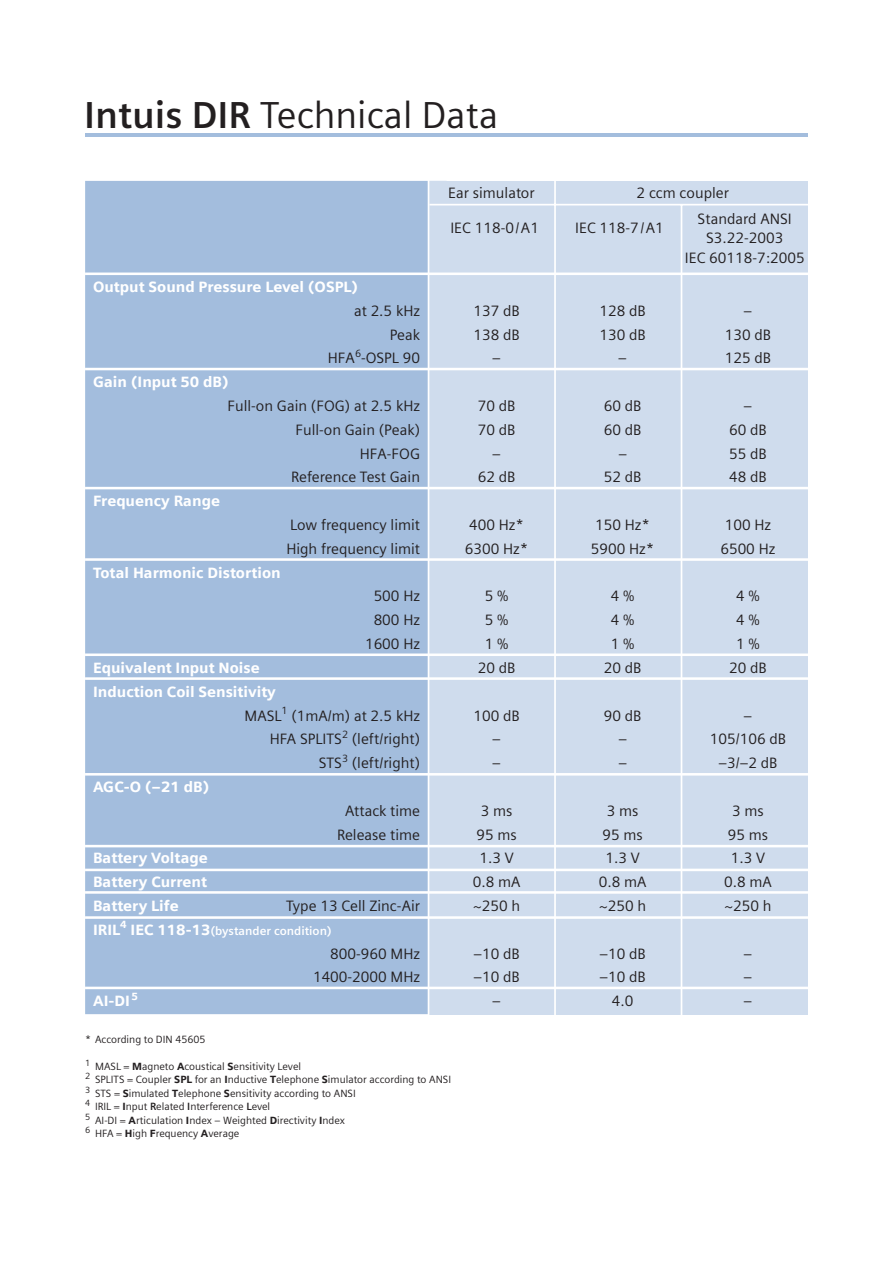
<style>
.page{position:relative;width:893px;height:1263px;background:#fff}
.page>*{position:absolute;margin:0;border:0;box-sizing:border-box;transform-origin:0 0}
.t1{font:37.5px "Siemens Sans";color:#231f20}
.t2{font:15px/26px "Siemens Sans";color:#231f20}
.t3{font:900 15px/23.9px "Siemens Sans";color:#fff}
.t4{font:700 12px "Siemens Sans";color:#fff}
.t5{font:10.5px/13.5px "Siemens Sans";color:#231f20}
.s1{font-weight:700}
.s2{font-weight:400;color:#231f20}
.s3{font-weight:900;font-size:15px}
.s4{font-weight:900}
</style>
<div class="page">
<div style="left:85px;top:181px;width:362px;height:833px;background:#a3bddd"></div>
<div style="left:429px;top:181px;width:379px;height:833px;background:#cfdced"></div>
<hr style="left:428px;top:171px;width:1px;height:853px;background:#fff">
<hr style="left:85px;top:273px;width:733px;height:2px;background:#fff">
<hr style="left:85px;top:368px;width:733px;height:2px;background:#fff">
<hr style="left:85px;top:487px;width:733px;height:2px;background:#fff">
<hr style="left:85px;top:558px;width:733px;height:3px;background:#fff">
<hr style="left:85px;top:654px;width:733px;height:2px;background:#fff">
<hr style="left:85px;top:677px;width:733px;height:3px;background:#fff">
<hr style="left:85px;top:773px;width:733px;height:3px;background:#fff">
<hr style="left:85px;top:845px;width:733px;height:2px;background:#fff">
<hr style="left:85px;top:869px;width:733px;height:2px;background:#fff">
<hr style="left:85px;top:916px;width:733px;height:3px;background:#fff">
<hr style="left:429px;top:204px;width:389px;height:2px;background:#fff">
<hr style="left:554px;top:171px;width:2px;height:851px;background:#fff">
<hr style="left:681px;top:205px;width:1px;height:815px;background:#fff">
<hr style="left:85px;top:891px;width:733px;height:3px;background:#fff">
<hr style="left:85px;top:987px;width:733px;height:2px;background:#fff">
<hr style="left:85px;top:133px;width:723px;height:4px;background:#a3bddd">
<h1 class="t1" style="left:84px;top:100px;width:415px"><span class="s1">Intuis DIR</span> Technical Data</h1>
<p class="t2" style="left:448px;top:181px;width:88px">Ear simulator</p>
<p class="t2" style="left:698px;top:181px;width:96px;text-indent:-61px">2 ccm coupler<br>Standard ANSI</p>
<p class="t2" style="left:685px;top:230px;width:121px;line-height:19.5px;text-align:center">S3.22-2003<br>IEC 60118-7:2005</p>
<p class="t2" style="left:450px;top:216px;width:90px">IEC 118-0/A1</p>
<p class="t2" style="left:575px;top:216px;width:90px">IEC 118-7/A1</p>
<p class="t3" style="left:93px;top:275px;width:267px">Output Sound Pressure Level (OSPL)</p>
<p class="t2" style="left:354px;top:299px;width:68px">at 2.5 kHz</p>
<p class="t2" style="left:473px;top:299px;width:48px">137 dB</p>
<p class="t2" style="left:599px;top:299px;width:48px">128 dB</p>
<p class="t2" style="left:743px;top:299px;width:10px">–</p>
<p class="t2" style="left:390px;top:323px;width:32px">Peak</p>
<p class="t2" style="left:473px;top:323px;width:48px">138 dB</p>
<p class="t2" style="left:599px;top:323px;width:48px">130 dB</p>
<p class="t2" style="left:725px;top:323px;width:48px">130 dB</p>
<p class="t2" style="left:328px;top:347px;width:94px">HFA<sup>6</sup>-OSPL 90</p>
<p class="t2" style="left:492px;top:347px;width:10px">–</p>
<p class="t2" style="left:618px;top:347px;width:10px">–</p>
<p class="t2" style="left:725px;top:347px;width:48px">125 dB</p>
<p class="t3" style="left:93px;top:370px;width:137px">Gain (Input 50 dB)</p>
<p class="t2" style="left:227px;top:394px;width:194px">Full-on Gain (FOG) at 2.5 kHz</p>
<p class="t2" style="left:478px;top:394px;width:39px">70 dB</p>
<p class="t2" style="left:604px;top:394px;width:39px">60 dB</p>
<p class="t2" style="left:743px;top:394px;width:10px">–</p>
<p class="t2" style="left:295px;top:418px;width:126px">Full-on Gain (Peak)</p>
<p class="t2" style="left:478px;top:418px;width:39px">70 dB</p>
<p class="t2" style="left:604px;top:418px;width:39px">60 dB</p>
<p class="t2" style="left:729px;top:418px;width:39px">60 dB</p>
<p class="t2" style="left:360px;top:442px;width:62px">HFA-FOG</p>
<p class="t2" style="left:492px;top:442px;width:10px">–</p>
<p class="t2" style="left:618px;top:442px;width:10px">–</p>
<p class="t2" style="left:729px;top:442px;width:39px">55 dB</p>
<p class="t2" style="left:291px;top:466px;width:130px">Reference Test Gain</p>
<p class="t2" style="left:478px;top:466px;width:39px">62 dB</p>
<p class="t2" style="left:604px;top:466px;width:39px">52 dB</p>
<p class="t2" style="left:729px;top:466px;width:39px">48 dB</p>
<p class="t3" style="left:93px;top:489px;width:128px">Frequency Range</p>
<p class="t2" style="left:290px;top:513px;width:131px">Low frequency limit</p>
<p class="t2" style="left:469px;top:513px;width:57px">400 Hz*</p>
<p class="t2" style="left:595px;top:513px;width:57px">150 Hz*</p>
<p class="t2" style="left:725px;top:513px;width:48px">100 Hz</p>
<p class="t2" style="left:286px;top:537px;width:135px">High frequency limit</p>
<p class="t2" style="left:465px;top:537px;width:65px">6300 Hz*</p>
<p class="t2" style="left:591px;top:537px;width:65px">5900 Hz*</p>
<p class="t2" style="left:720px;top:537px;width:57px">6500 Hz</p>
<p class="t3" style="left:93px;top:560px;width:189px">Total Harmonic Distortion</p>
<p class="t2" style="left:374px;top:585px;width:48px">500 Hz</p>
<p class="t2" style="left:485px;top:585px;width:25px">5 %</p>
<p class="t2" style="left:611px;top:585px;width:25px">4 %</p>
<p class="t2" style="left:736px;top:585px;width:25px">4 %</p>
<p class="t2" style="left:374px;top:608px;width:48px">800 Hz</p>
<p class="t2" style="left:485px;top:608px;width:25px">5 %</p>
<p class="t2" style="left:611px;top:608px;width:25px">4 %</p>
<p class="t2" style="left:736px;top:608px;width:25px">4 %</p>
<p class="t2" style="left:365px;top:632px;width:57px">1600 Hz</p>
<p class="t2" style="left:485px;top:632px;width:25px">1 %</p>
<p class="t2" style="left:611px;top:632px;width:25px">1 %</p>
<p class="t2" style="left:736px;top:632px;width:25px">1 %</p>
<p class="t3" style="left:93px;top:656px;width:168px">Equivalent Input Noise</p>
<p class="t2" style="left:478px;top:656px;width:39px">20 dB</p>
<p class="t2" style="left:604px;top:656px;width:39px">20 dB</p>
<p class="t2" style="left:729px;top:656px;width:39px">20 dB</p>
<p class="t3" style="left:245px;top:679px;width:177px;text-indent:-151px">Induction Coil Sensitivity<br><span class="s2">MASL</span><sup>1</sup> <span class="s2">(1mA/m) at 2.5 kHz</span></p>
<p class="t2" style="left:473px;top:704px;width:48px">100 dB</p>
<p class="t2" style="left:604px;top:704px;width:39px">90 dB</p>
<p class="t2" style="left:743px;top:704px;width:10px">–</p>
<p class="t3" style="left:93px;top:775px;width:118px">AGC-O (–21 dB)</p>
<p class="t2" style="left:270px;top:728px;width:152px">HFA SPLITS<sup>2</sup> (left/right)</p>
<p class="t2" style="left:492px;top:728px;width:10px">–</p>
<p class="t2" style="left:618px;top:728px;width:10px">–</p>
<p class="t2" style="left:710px;top:728px;width:78px">105/106 dB</p>
<p class="t2" style="left:319px;top:751px;width:103px">STS<sup>3</sup> (left/right)</p>
<p class="t2" style="left:492px;top:751px;width:10px">–</p>
<p class="t2" style="left:618px;top:751px;width:10px">–</p>
<p class="t2" style="left:718px;top:751px;width:60px">–3/–2 dB</p>
<p class="t2" style="left:345px;top:799px;width:76px">Attack time</p>
<p class="t2" style="left:481px;top:799px;width:33px">3 ms</p>
<p class="t2" style="left:607px;top:799px;width:33px">3 ms</p>
<p class="t2" style="left:732px;top:799px;width:33px">3 ms</p>
<p class="t2" style="left:337px;top:823px;width:85px">Release time</p>
<p class="t2" style="left:476px;top:823px;width:42px">95 ms</p>
<p class="t2" style="left:602px;top:823px;width:42px">95 ms</p>
<p class="t2" style="left:728px;top:823px;width:42px">95 ms</p>
<p class="t3" style="left:93px;top:846px;width:116px">Battery Voltage</p>
<p class="t2" style="left:479px;top:847px;width:36px">1.3 V</p>
<p class="t2" style="left:605px;top:847px;width:36px">1.3 V</p>
<p class="t2" style="left:731px;top:847px;width:36px">1.3 V</p>
<p class="t3" style="left:93px;top:870px;width:116px">Battery Current</p>
<p class="t2" style="left:473px;top:870px;width:49px">0.8 mA</p>
<p class="t2" style="left:599px;top:870px;width:49px">0.8 mA</p>
<p class="t2" style="left:724px;top:870px;width:49px">0.8 mA</p>
<p class="t3" style="left:93px;top:894px;width:87px">Battery Life</p>
<p class="t2" style="left:286px;top:894px;width:135px">Type 13 Cell Zinc-Air</p>
<p class="t2" style="left:473px;top:894px;width:49px">~250 h</p>
<p class="t2" style="left:599px;top:894px;width:49px">~250 h</p>
<p class="t2" style="left:724px;top:894px;width:49px">~250 h</p>
<p class="t4" style="left:93px;top:926px;width:240px"><span class="s3">IRIL</span><sup>4</sup> <span class="s3">IEC 118-13</span>(bystander condition)</p>
<p class="t2" style="left:330px;top:942px;width:91px">800-960 MHz</p>
<p class="t2" style="left:473px;top:942px;width:48px">–10 dB</p>
<p class="t2" style="left:599px;top:942px;width:48px">–10 dB</p>
<p class="t2" style="left:743px;top:942px;width:10px">–</p>
<p class="t2" style="left:313px;top:966px;width:109px">1400-2000 MHz</p>
<p class="t2" style="left:473px;top:966px;width:48px">–10 dB</p>
<p class="t2" style="left:599px;top:966px;width:48px">–10 dB</p>
<p class="t2" style="left:743px;top:966px;width:10px">–</p>
<p class="t3" style="left:93px;top:989px;width:47px">AI-DI<sup>5</sup></p>
<p class="t2" style="left:492px;top:989px;width:10px">–</p>
<p class="t2" style="left:612px;top:989px;width:23px">4.0</p>
<p class="t2" style="left:743px;top:989px;width:10px">–</p>
<p class="t5" style="left:85px;top:1033px;width:122px">* According to DIN 45605</p>
<p class="t5" style="left:85px;top:1060px;width:368px"><sup>1</sup> MASL = <span class="s4">M</span>agneto <span class="s4">A</span>coustical <span class="s4">S</span>ensitivity Level<br><sup>2</sup> SPLITS = Coupler <span class="s4">SPL</span> for an <span class="s4">I</span>nductive <span class="s4">T</span>elephone <span class="s4">S</span>imulator according to ANSI <sup>3</sup> STS = <span class="s4">S</span>imulated <span class="s4">T</span>elephone <span class="s4">S</span>ensitivity according to ANSI<br><sup>4</sup> IRIL = <span class="s4">I</span>nput <span class="s1">R</span>elated <span class="s1">I</span>nterference <span class="s1">L</span>evel<br><sup>5</sup> AI-DI = <span class="s4">A</span>rticulation <span class="s4">I</span>ndex – Weighted <span class="s4">D</span>irectivity <span class="s4">I</span>ndex<br><sup>6</sup> HFA = <span class="s4">H</span>igh <span class="s4">F</span>requency <span class="s4">A</span>verage</p>
</div>
